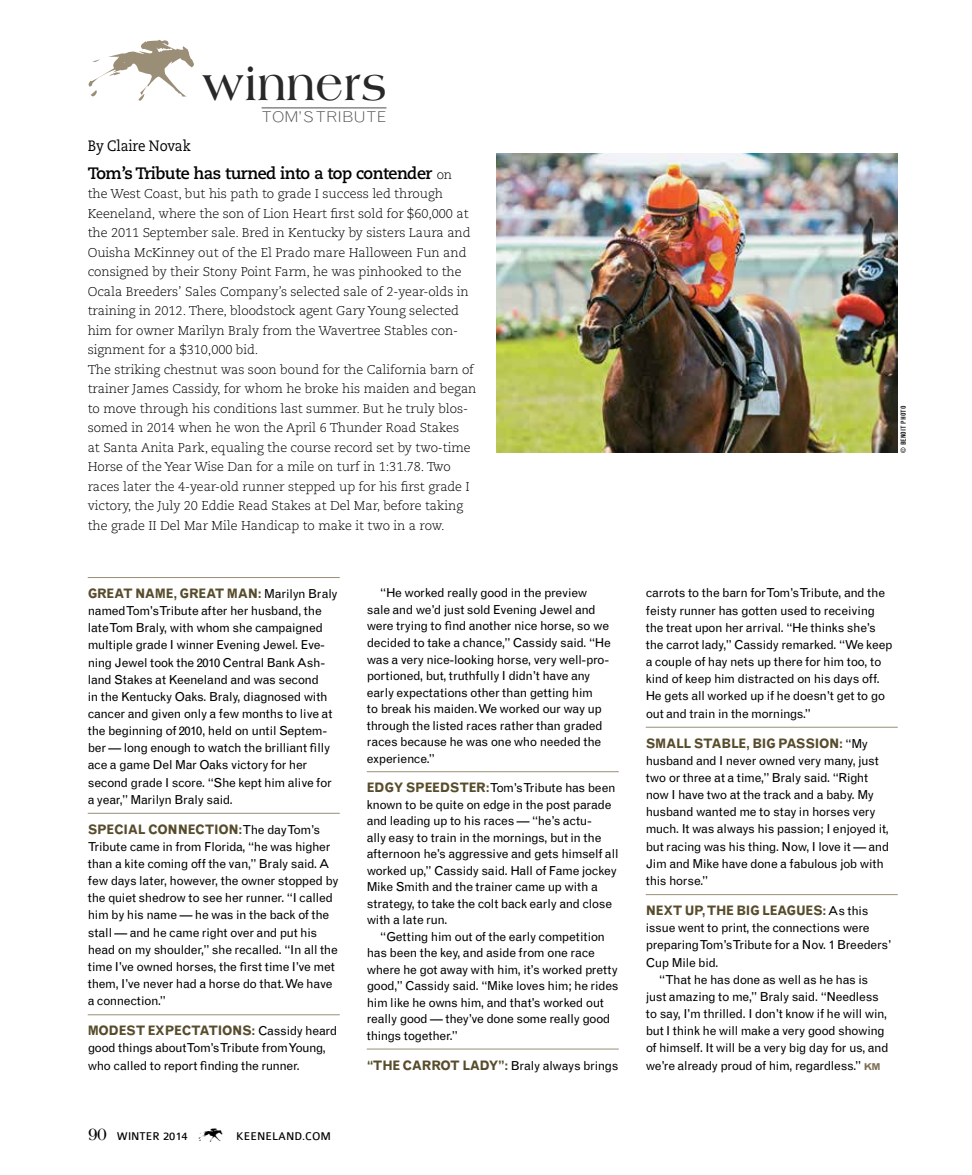
<style>
.page{position:relative;width:972px;height:1175px;background:#fff}
.page>*{position:absolute;margin:0;border:0;box-sizing:border-box;transform-origin:0 0}
.t1{font:700 47.4px "Americana Std";letter-spacing:.02em;color:#292829;scale:.91 1}
.t2{font:27px "Keen DB";color:#000}
.t3{font:700 16.5px "Caecilia LT Std";letter-spacing:-.03em;color:#000}
.t4{font:15px "Caecilia LT Std";color:#000;scale:.9 1}
.t5{font:300 14.85px "Grotesque MT Std";color:#4d4d4f;scale:1.11 1}
.t6{font:700 13.05px "Grotesque MT Std";letter-spacing:-.025em;color:#574c2c;scale:.93 1}
.t7{font:300 12.75px/19.5px "Caecilia LT Std";letter-spacing:-.005em;color:#000}
.t8{font:12.3px/17.1px "Grotesque MT Std";letter-spacing:-.025em;color:#000}
.t9{font:12px "Colaborate";color:#000}
.t10{font:condensed 6.75px "Grotesque MT Std";letter-spacing:.01em;color:#000;scale:1.11 1}
.s1{font-weight:300;font-size:12.75px}
.s2{font-weight:400;font-size:12.3px;color:#000}
.s3{font-family:"Americana Std";font-weight:700;font-size:18.15px}
.s4{font-weight:700;font-size:13.05px;color:#574c2c}
.s5{font-weight:700;font-size:9.45px;color:#7d6f54}
</style>
<div class="page">
<hr style="left:262px;top:108px;width:124px;height:1px;background:#4d4d4f">
<svg style="left:89px;top:40px;width:105px;height:60px"></svg>
<hr style="left:88px;top:577px;width:252px;height:1px;background:#9a8e77">
<hr style="left:88px;top:813px;width:252px;height:1px;background:#9a8e77">
<hr style="left:88px;top:1014px;width:252px;height:1px;background:#9a8e77">
<hr style="left:367px;top:771px;width:252px;height:1px;background:#9a8e77">
<hr style="left:367px;top:1048px;width:252px;height:1px;background:#9a8e77">
<hr style="left:646px;top:727px;width:252px;height:1px;background:#9a8e77">
<hr style="left:646px;top:894px;width:252px;height:1px;background:#9a8e77">
<img style="left:497px;top:153px;width:401px;height:299px">
<h1 class="t1" style="left:202px;top:58px;width:204px">winners</h1>
<p class="t5" style="left:262px;top:108px;width:114px">TOM’S TRIBUTE</p>
<p class="t4" style="left:88px;top:137px;width:116px">By Claire Novak</p>
<h3 class="t3" style="left:88px;top:163px;width:366px">Tom’s Tribute has turned into a top contender <span class="s1">on</span></h3>
<p class="t7" style="left:88px;top:184px;width:390px">the West Coast, but his path to grade I success led through Keeneland, where the son of Lion Heart first sold for $60,000 at the 2011 September sale. Bred in Kentucky by sisters Laura and Ouisha McKinney out of the El Prado mare Halloween Fun and consigned by their Stony Point Farm, he was pinhooked to the Ocala Breeders’ Sales Company’s selected sale of 2-year-olds in training in 2012. There, bloodstock agent Gary Young selected him for owner Marilyn Braly from the Wavertree Stables con&shy;signment for a $310,000 bid.<br>The striking chestnut was soon bound for the California barn of trainer James Cassidy, for whom he broke his maiden and began to move through his conditions last summer. But he truly blos&shy;somed in 2014 when he won the April 6 Thunder Road Stakes<br>at Santa Anita Park, equaling the course record set by two-time Horse of the Year Wise Dan for a mile on turf in 1:31.78. Two races later the 4-year-old runner stepped up for his first grade I victory, the July 20 Eddie Read Stakes at Del Mar, before taking the grade II Del Mar Mile Handicap to make it two in a row.</p>
<p class="t6" style="left:88px;top:585px;width:270px">GREAT NAME, GREAT MAN: <span class="s2">Marilyn Braly</span></p>
<p class="t8" style="left:88px;top:602px;width:246px">named Tom’s Tribute after her husband, the late Tom Braly, with whom she campaigned multiple grade I winner Evening Jewel. Eve&shy;ning Jewel took the 2010 Central Bank Ash&shy;land Stakes at Keeneland and was second in the Kentucky Oaks. Braly, diagnosed with cancer and given only a few months to live at the beginning of 2010, held on until Septem&shy;ber — long enough to watch the brilliant filly ace a game Del Mar Oaks victory for her second grade I score. “She kept him alive for a year,” Marilyn Braly said.</p>
<p class="t6" style="left:88px;top:821px;width:251px">SPECIAL CONNECTION: <span class="s2">The day Tom’s</span></p>
<p class="t8" style="left:88px;top:838px;width:252px">Tribute came in from Florida, “he was higher than a kite coming off the van,” Braly said. A few days later, however, the owner stopped by the quiet shedrow to see her runner. “I called him by his name — he was in the back of the stall — and he came right over and put his head on my shoulder,” she recalled. “In all the time I’ve owned horses, the first time I’ve met them, I’ve never had a horse do that. We have a connection.”</p>
<p class="t6" style="left:88px;top:1023px;width:270px">MODEST EXPECTATIONS: <span class="s2">Cassidy heard</span></p>
<p class="t8" style="left:88px;top:1039px;width:240px">good things about Tom’s Tribute from Young, who called to report finding the runner.</p>
<p class="t9" style="left:89px;top:1130px;width:101px"><span class="s3">90</span> WINTER 2014</p>
<h2 class="t2" style="left:198px;top:1121px;width:28px">K</h2>
<p class="t9" style="left:236px;top:1130px;width:96px">KEENELAND.COM</p>
<p class="t8" style="left:367px;top:585px;width:246px;line-height:16.5px;text-indent:14px">“He worked really good in the preview sale and we’d just sold Evening Jewel and were trying to find another nice horse, so we decided to take a chance,” Cassidy said. “He was a very nice-looking horse, very well-pro&shy;portioned, but, truthfully I didn’t have any early expectations other than getting him<br>to break his maiden. We worked our way up through the listed races rather than graded races because he was one who needed the experience.”</p>
<p class="t8" style="left:367px;top:779px;width:253px;line-height:16.5px"><span class="s4">EDGY SPEEDSTER:</span> Tom’s Tribute has been known to be quite on edge in the post parade and leading up to his races — “he’s actu-<br>ally easy to train in the mornings, but in the afternoon he’s aggressive and gets himself all worked up,” Cassidy said. Hall of Fame jockey Mike Smith and the trainer came up with a strategy, to take the colt back early and close with a late run.</p>
<p class="t8" style="left:367px;top:928px;width:253px;line-height:16.5px;text-indent:14px">“Getting him out of the early competition has been the key, and aside from one race where he got away with him, it’s worked pretty good,” Cassidy said. “Mike loves him; he rides him like he owns him, and that’s worked out really good — they’ve done some really good things together.”</p>
<p class="t8" style="left:367px;top:1056px;width:253px"><span class="s4">“THE CARROT LADY”:</span> Braly always brings</p>
<p class="t10" style="left:900px;top:452px;width:44px;rotate:-90deg">© BENOIT PHOTO</p>
<p class="t8" style="left:646px;top:584px;width:249px">carrots to the barn for Tom’s Tribute, and the feisty runner has gotten used to receiving the treat upon her arrival. “He thinks she’s the carrot lady,” Cassidy remarked. “We keep a couple of hay nets up there for him too, to kind of keep him distracted on his days off.<br>He gets all worked up if he doesn’t get to go out and train in the mornings.”</p>
<p class="t6" style="left:646px;top:735px;width:241px">SMALL STABLE, BIG PASSION: <span class="s2">“My</span></p>
<p class="t8" style="left:646px;top:752px;width:245px">husband and I never owned very many, just two or three at a time,” Braly said. “Right now I have two at the track and a baby. My husband wanted me to stay in horses very much. It was always his passion; I enjoyed it, but racing was his thing. Now, I love it — and Jim and Mike have done a fabulous job with this horse.”</p>
<p class="t6" style="left:646px;top:902px;width:241px">NEXT UP, THE BIG LEAGUES: <span class="s2">As this</span></p>
<p class="t8" style="left:646px;top:919px;width:225px">issue went to print, the connections were</p>
<p class="t8" style="left:646px;top:936px;width:247px">preparing Tom’s Tribute for a Nov. 1 Breeders’</p>
<p class="t8" style="left:646px;top:953px;width:74px">Cup Mile bid.</p>
<p class="t8" style="left:659px;top:971px;width:211px">“That he has done as well as he has is</p>
<p class="t8" style="left:646px;top:988px;width:235px">just amazing to me,” Braly said. “Needless</p>
<p class="t8" style="left:646px;top:1005px;width:243px">to say, I’m thrilled. I don’t know if he will win,</p>
<p class="t8" style="left:646px;top:1022px;width:241px">but I think he will make a very good showing</p>
<p class="t8" style="left:646px;top:1039px;width:244px">of himself. It will be a very big day for us, and</p>
<p class="t8" style="left:646px;top:1056px;width:236px">we’re already proud of him, regardless.” <span class="s5">KM</span></p>
</div>
